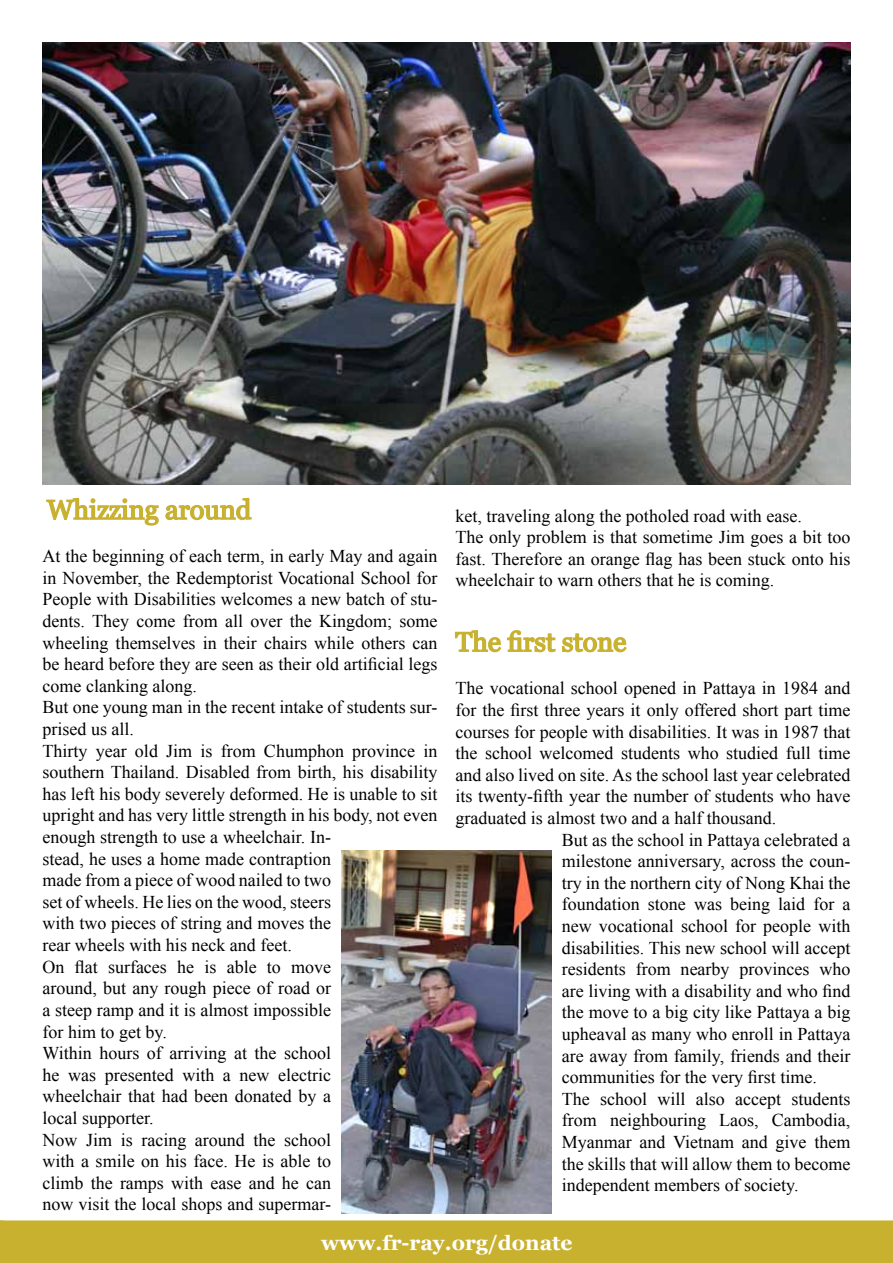
<style>
.page{position:relative;width:893px;height:1263px;background:#fff}
.page>*{position:absolute;margin:0;border:0;box-sizing:border-box;transform-origin:0 0}
.t1{font:27px "Georgia";color:#c8b12f}
.t2{font:700 21px "Georgia";color:#fff}
.t3{font:18px/21.6px "Times New Roman";color:#000}
</style>
<div class="page">
<svg style="left:454px;top:630px;width:173px;height:23px"></svg>
<div style="left:1px;top:1221px;width:891px;height:41px;background:#c8b12f"></div>
<div style="left:0;top:1220px;width:893px;height:43px;border:2px solid #c8b12f"></div>
<div style="left:304px;top:1234px;width:286px;height:29px;background:#c8b12f"></div>
<svg style="left:46px;top:497px;width:206px;height:29px"></svg>
<img style="left:43px;top:42px;width:807px;height:443px">
<img style="left:342px;top:851px;width:209px;height:363px">
<h1 class="t1" style="left:47px;top:493px;width:206px">Whizzing around</h1>
<p class="t3" style="left:43px;top:545px;width:396px">At the beginning of each term, in early May and again in November, the Redemptorist Vocational School for People with Disabilities welcomes a new batch of stu&shy;dents. They come from all over the Kingdom; some wheeling themselves in their chairs while others can be heard before they are seen as their old artificial legs come clanking along.<br>But one young man in the recent intake of students sur&shy;prised us all.<br>Thirty year old Jim is from Chumphon province in southern Thailand. Disabled from birth, his disability has left his body severely deformed. He is unable to sit upright and has very little strength in his body, not even enough strength to use a wheelchair. In-<br>stead, he uses a home made contraption<br>made from a piece of wood nailed to two<br>set of wheels. He lies on the wood, steers<br>with two pieces of string and moves the<br>rear wheels with his neck and feet.<br>On flat surfaces he is able to move<br>around, but any rough piece of road or<br>a steep ramp and it is almost impossible<br>for him to get by.<br>Within hours of arriving at the school<br>he was presented with a new electric<br>wheelchair that had been donated by a<br>local supporter.<br>Now Jim is racing around the school<br>with a smile on his face. He is able to<br>climb the ramps with ease and he can<br>now visit the local shops and supermar-</p>
<p class="t3" style="left:455px;top:504px;width:396px">ket, traveling along the potholed road with ease.<br>The only problem is that sometime Jim goes a bit too fast. Therefore an orange flag has been stuck onto his wheelchair to warn others that he is coming.</p>
<h1 class="t1" style="left:455px;top:625px;width:172px">The first stone</h1>
<p class="t3" style="left:455px;top:677px;width:396px">The vocational school opened in Pattaya in 1984 and</p>
<p class="t3" style="left:455px;top:699px;width:396px">for the first three years it only offered short part time</p>
<p class="t3" style="left:455px;top:720px;width:396px">courses for people with disabilities. It was in 1987 that</p>
<p class="t3" style="left:455px;top:742px;width:396px">the school welcomed students who studied full time</p>
<p class="t3" style="left:455px;top:764px;width:396px">and also lived on site. As the school last year celebrated</p>
<p class="t3" style="left:455px;top:785px;width:396px">its twenty-fifth year the number of students who have</p>
<p class="t3" style="left:455px;top:807px;width:322px">graduated is almost two and a half thousand.</p>
<p class="t3" style="left:562px;top:828px;width:290px">But as the school in Pattaya celebrated a</p>
<p class="t3" style="left:562px;top:850px;width:290px">milestone anniversary, across the coun-</p>
<p class="t3" style="left:562px;top:872px;width:290px">try in the northern city of Nong Khai the</p>
<p class="t3" style="left:562px;top:893px;width:290px">foundation stone was being laid for a</p>
<p class="t3" style="left:562px;top:915px;width:290px">new vocational school for people with</p>
<p class="t3" style="left:562px;top:936px;width:290px">disabilities. This new school will accept</p>
<p class="t3" style="left:562px;top:958px;width:290px">residents from nearby provinces who</p>
<p class="t3" style="left:562px;top:980px;width:290px">are living with a disability and who find</p>
<p class="t3" style="left:562px;top:1001px;width:290px">the move to a big city like Pattaya a big</p>
<p class="t3" style="left:562px;top:1023px;width:290px">upheaval as many who enroll in Pattaya</p>
<p class="t3" style="left:562px;top:1044px;width:290px">are away from family, friends and their</p>
<p class="t3" style="left:562px;top:1066px;width:256px">communities for the very first time.</p>
<p class="t3" style="left:562px;top:1088px;width:290px">The school will also accept students</p>
<p class="t3" style="left:562px;top:1109px;width:290px">from neighbouring Laos, Cambodia,</p>
<p class="t3" style="left:562px;top:1131px;width:290px">Myanmar and Vietnam and give them</p>
<p class="t3" style="left:562px;top:1152px;width:290px">the skills that will allow them to become</p>
<p class="t3" style="left:562px;top:1174px;width:238px">independent members of society.</p>
<p class="t2" style="left:321px;top:1229px;width:253px">www.fr-ray.org/donate</p>
</div>
